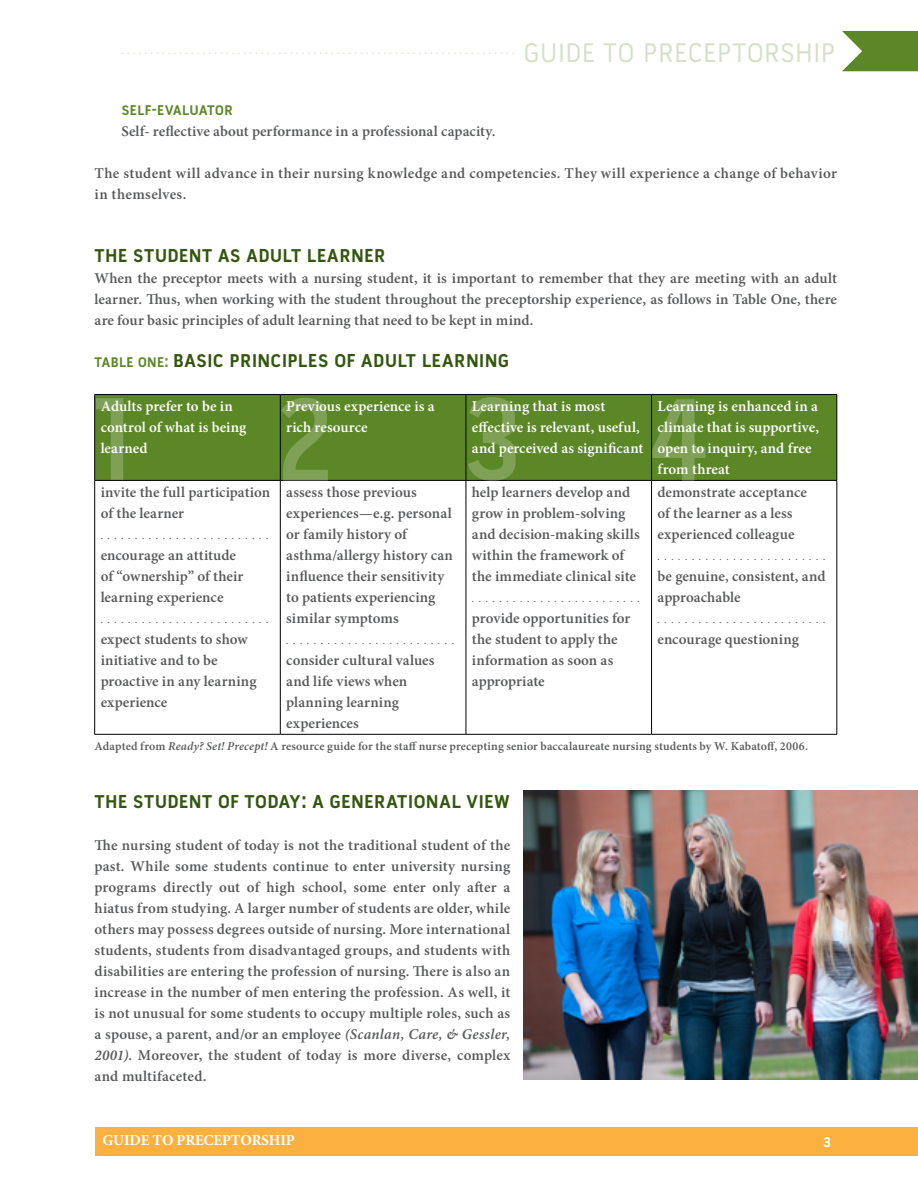
<style>
.page{position:relative;width:918px;height:1188px;background:#fff}
.page>*{position:absolute;margin:0;border:0;box-sizing:border-box;transform-origin:0 0}
.t1{font:600 120px "Pill Gothic 300 mg";color:#fff}
.t2{font:300 34.5px "Pill Gothic 300 mg";letter-spacing:-.02em;color:#d4dfc6}
.t3{font:600 24px "Pill Gothic 300 mg";letter-spacing:-.01em;color:#34570f}
.t4{font:600 18px "Pill Gothic 300 mg";letter-spacing:-.01em;color:#5c8727}
.t5{font:600 18px "Pill Gothic 300 mg";color:#fff}
.t6{font:600 15px/21px "Minion Pro";letter-spacing:.005em;color:#58595b}
.t7{font:600 15px/21px "Minion Pro";letter-spacing:.005em;color:#fff}
.t8{font:600 15px/21px "Minion Pro";letter-spacing:.025em;color:#58595b}
.t9{font:700 15px "Minion Pro";color:#fff}
.t10{font:300 13.5px "Pill Gothic 300 mg";color:#d4dfc6}
.t11{font:600 12px "Minion Pro";letter-spacing:.01em;color:#58595b}
.t12{font:600 9px "Minion Pro";color:#58595b}
.s1{font-size:18px;color:#5c8727}
.s2{font-style:italic}
</style>
<div class="page">
<svg style="left:842px;top:31px;width:76px;height:40px"></svg>
<div style="left:95px;top:1127px;width:823px;height:29px;background:#fbb040"></div>
<img style="left:524px;top:791px;width:394px;height:289px">
<div style="left:95px;top:395px;width:742px;height:85px;background:#5c8727"></div>
<hr style="left:94px;top:394px;width:186px;height:1px;background:#000">
<hr style="left:94px;top:395px;width:1px;height:85px;background:#000">
<hr style="left:280px;top:394px;width:186px;height:1px;background:#000">
<hr style="left:280px;top:395px;width:1px;height:85px;background:#000">
<hr style="left:466px;top:394px;width:186px;height:1px;background:#000">
<hr style="left:466px;top:395px;width:1px;height:85px;background:#000">
<hr style="left:652px;top:394px;width:185px;height:1px;background:#000">
<hr style="left:651px;top:395px;width:1px;height:85px;background:#000">
<hr style="left:837px;top:395px;width:1px;height:85px;background:#000">
<hr style="left:94px;top:480px;width:186px;height:1px;background:#000">
<hr style="left:94px;top:481px;width:1px;height:253px;background:#000">
<hr style="left:280px;top:480px;width:186px;height:1px;background:#000">
<hr style="left:280px;top:481px;width:1px;height:253px;background:#000">
<hr style="left:466px;top:480px;width:186px;height:1px;background:#000">
<hr style="left:466px;top:481px;width:1px;height:253px;background:#000">
<hr style="left:652px;top:480px;width:185px;height:1px;background:#000">
<hr style="left:651px;top:481px;width:1px;height:253px;background:#000">
<hr style="left:837px;top:481px;width:1px;height:253px;background:#000">
<hr style="left:94px;top:734px;width:186px;height:1px;background:#000">
<hr style="left:280px;top:734px;width:186px;height:1px;background:#000">
<hr style="left:466px;top:734px;width:186px;height:1px;background:#000">
<hr style="left:652px;top:734px;width:185px;height:1px;background:#000">
<p class="t10" style="left:121px;top:44px;width:395px">....................................................................</p>
<h2 class="t2" style="left:523px;top:36px;width:314px">GUIDE TO PRECEPTORSHIP</h2>
<p class="t4" style="left:122px;top:102px;width:113px">Self-evaluator</p>
<p class="t6" style="left:122px;top:121px;width:375px">Self- reflective about performance in a professional capacity.</p>
<p class="t8" style="left:94px;top:163px;width:744px">The student will advance in their nursing knowledge and competencies. They will experience a change of behavior in themselves.</p>
<h3 class="t3" style="left:94px;top:245px;width:293px">The Student as Adult Learner</h3>
<p class="t6" style="left:94px;top:268px;width:744px;text-align:justify">When the preceptor meets with a nursing student, it is important to remember that they are meeting with an adult learner. Thus, when working with the student throughout the preceptorship experience, as follows in Table One, there are four basic principles of adult learning that need to be kept in mind.</p>
<h3 class="t3" style="left:94px;top:350px;width:416px"><span class="s1">Table One:</span> Basic Principles of Adult Learning</h3>
<p class="t7" style="left:101px;top:396px;width:147px">Adults prefer to be in control of what is being learned</p>
<p class="t7" style="left:286px;top:396px;width:150px">Previous experience is a rich resource</p>
<p class="t7" style="left:472px;top:396px;width:173px">Learning that is most effective is relevant, useful, and perceived as significant</p>
<p class="t7" style="left:658px;top:396px;width:163px">Learning is enhanced in a climate that is supportive, open to inquiry, and free from threat</p>
<p class="t6" style="left:101px;top:482px;width:171px">invite the full participation of the learner</p>
<p class="t12" style="left:101px;top:530px;width:169px">.........................</p>
<p class="t6" style="left:101px;top:545px;width:144px">encourage an attitude of “ownership” of their learning experience</p>
<p class="t12" style="left:101px;top:614px;width:169px">.........................</p>
<p class="t6" style="left:101px;top:629px;width:157px">expect students to show initiative and to be proactive in any learning experience</p>
<h1 class="t1" style="left:89px;top:392px;width:621px">1234</h1>
<p class="t6" style="left:286px;top:482px;width:168px">assess those previous experiences—e.g. personal or family history of asthma/allergy history can influence their sensitivity to patients experiencing similar symptoms</p>
<p class="t12" style="left:286px;top:635px;width:169px">.........................</p>
<p class="t6" style="left:286px;top:650px;width:150px">consider cultural values and life views when planning learning experiences</p>
<p class="t6" style="left:472px;top:482px;width:169px">help learners develop and grow in problem-solving and decision-making skills within the framework of the immediate clinical site</p>
<p class="t12" style="left:472px;top:593px;width:169px">.........................</p>
<p class="t6" style="left:472px;top:608px;width:160px">provide opportunities for the student to apply the information as soon as appropriate</p>
<p class="t6" style="left:658px;top:482px;width:151px">demonstrate acceptance of the learner as a less experienced colleague</p>
<p class="t12" style="left:658px;top:551px;width:169px">.........................</p>
<p class="t6" style="left:658px;top:566px;width:169px">be genuine, consistent, and approachable</p>
<p class="t12" style="left:658px;top:614px;width:169px">.........................</p>
<p class="t6" style="left:658px;top:629px;width:143px">encourage questioning</p>
<p class="t11" style="left:94px;top:737px;width:715px">Adapted from <span class="s2">Ready? Set! Precept!</span> A resource guide for the staff nurse precepting senior baccalaureate nursing students by W. Kabatoff, 2006.</p>
<h3 class="t3" style="left:94px;top:790px;width:416px">The Student of Today: A Generational Vi ew</h3>
<p class="t6" style="left:94px;top:835px;width:417px;text-align:justify">The nursing student of today is not the traditional student of the past. While some students continue to enter university nursing programs directly out of high school, some enter only after a hiatus from studying. A larger number of students are older, while others may possess degrees outside of nursing. More international students, students from disadvantaged groups, and students with disabilities are entering the profession of nursing. There is also an increase in the number of men entering the profession. As well, it is not unusual for some students to occupy multiple roles, such as a spouse, a parent, and/or an employee <span class="s2">(Scanlan, Care, &amp; Gessler, 2001)</span>. Moreover, the student of today is more diverse, complex and multifaceted.</p>
<p class="t9" style="left:103px;top:1130px;width:12px">ip</p>
<p class="t5" style="left:823px;top:1134px;width:11px">3</p>
</div>
